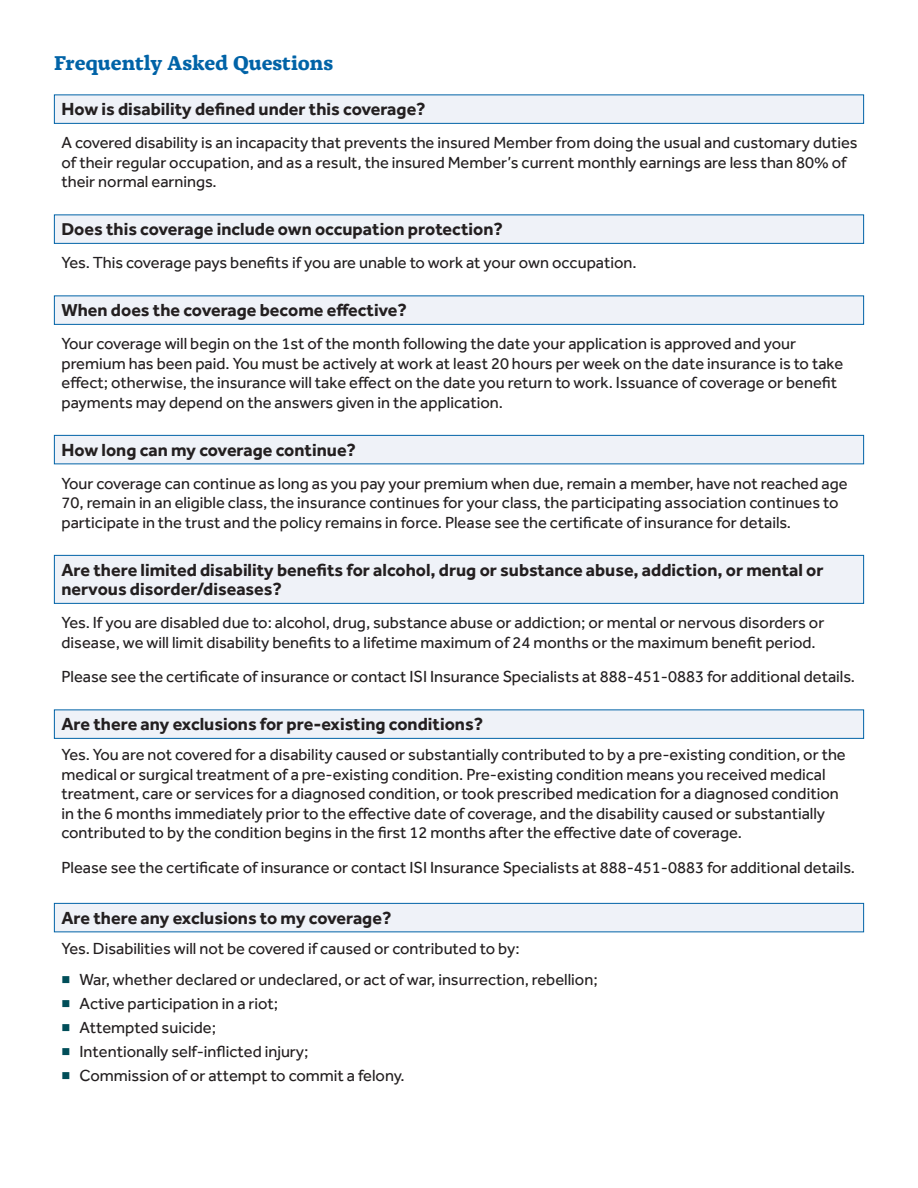
<style>
.page{position:relative;width:918px;height:1188px;background:#fff}
.page>*{position:absolute;margin:0;border:0;box-sizing:border-box;transform-origin:0 0}
.t1{font:700 21px "Alda Pro";color:#0163a7}
.t2{font:700 18px/19.5px "Effra Pro";color:#231f20}
.t3{font:16.5px/19.5px "Effra Pro";color:#231f20}
.s1{color:#004e59}
</style>
<div class="page">
<div style="left:54px;top:710px;width:810px;height:29px;background:#eff2f8;border:1px solid #0163a7"></div>
<div style="left:54px;top:903px;width:810px;height:29px;background:#eff2f8;border:1px solid #0163a7"></div>
<div style="left:54px;top:555px;width:810px;height:49px;background:#eff2f8;border:1px solid #0163a7"></div>
<div style="left:54px;top:435px;width:810px;height:29px;background:#eff2f8;border:1px solid #0163a7"></div>
<div style="left:54px;top:296px;width:810px;height:29px;background:#eff2f8;border:1px solid #0163a7"></div>
<div style="left:54px;top:214px;width:810px;height:30px;background:#eff2f8;border:1px solid #0163a7"></div>
<div style="left:54px;top:94px;width:810px;height:30px;background:#eff2f8;border:1px solid #0163a7"></div>
<p class="t1" style="left:54px;top:46px;width:281px">Frequently Asked Questions</p>
<p class="t2" style="left:62px;top:99px;width:366px">How is disability defined under this coverage?</p>
<p class="t3" style="left:62px;top:133px;width:798px">A covered disability is an incapacity that prevents the insured Member from doing the usual and customary duties of their regular occupation, and as a result, the insured Member’s current monthly earnings are less than 80% of their normal earnings.</p>
<p class="t2" style="left:62px;top:219px;width:443px">Does this coverage include own occupation protection?</p>
<p class="t3" style="left:62px;top:253px;width:577px">Yes. This coverage pays benefits if you are unable to work at your own occupation.</p>
<p class="t2" style="left:62px;top:300px;width:347px">When does the coverage become effective?</p>
<p class="t3" style="left:62px;top:334px;width:783px">Your coverage will begin on the 1st of the month following the date your application is approved and your premium has been paid. You must be actively at work at least 20 hours per week on the date insurance is to take effect; otherwise, the insurance will take effect on the date you return to work. Issuance of coverage or benefit payments may depend on the answers given in the application.</p>
<p class="t2" style="left:62px;top:439px;width:296px">How long can my coverage continue?</p>
<p class="t3" style="left:62px;top:473px;width:788px">Your coverage can continue as long as you pay your premium when due, remain a member, have not reached age<br>70, remain in an eligible class, the insurance continues for your class, the participating association continues to participate in the trust and the policy remains in force. Please see the certificate of insurance for details.</p>
<p class="t2" style="left:62px;top:559px;width:764px">Are there limited disability benefits for alcohol, drug or substance abuse, addiction, or mental or nervous disorder/diseases?</p>
<p class="t3" style="left:62px;top:613px;width:764px">Yes. If you are disabled due to: alcohol, drug, substance abuse or addiction; or mental or nervous disorders or disease, we will limit disability benefits to a lifetime maximum of 24 months or the maximum benefit period.</p>
<p class="t3" style="left:62px;top:667px;width:795px">Please see the certificate of insurance or contact ISI Insurance Specialists at 888-451-0883 for additional details.</p>
<p class="t2" style="left:62px;top:714px;width:423px">Are there any exclusions for pre-existing conditions?</p>
<p class="t3" style="left:62px;top:745px;width:786px">Yes. You are not covered for a disability caused or substantially contributed to by a pre-existing condition, or the medical or surgical treatment of a pre-existing condition. Pre-existing condition means you received medical treatment, care or services for a diagnosed condition, or took prescribed medication for a diagnosed condition in the 6 months immediately prior to the effective date of coverage, and the disability caused or substantially contributed to by the condition begins in the first 12 months after the effective date of coverage.</p>
<p class="t3" style="left:62px;top:857px;width:795px">Please see the certificate of insurance or contact ISI Insurance Specialists at 888-451-0883 for additional details.</p>
<p class="t2" style="left:62px;top:907px;width:331px">Are there any exclusions to my coverage?</p>
<p class="t3" style="left:62px;top:938px;width:460px">Yes. Disabilities will not be covered if caused or contributed to by:</p>
<p class="t3" style="left:62px;top:970px;width:538px"><span class="s1">■</span> War, whether declared or undeclared, or act of war, insurrection, rebellion;</p>
<p class="t3" style="left:62px;top:994px;width:218px"><span class="s1">■</span> Active participation in a riot;</p>
<p class="t3" style="left:62px;top:1018px;width:156px"><span class="s1">■</span> Attempted suicide;</p>
<p class="t3" style="left:62px;top:1042px;width:249px"><span class="s1">■</span> Intentionally self-inflicted injury;</p>
<p class="t3" style="left:62px;top:1066px;width:345px"><span class="s1">■</span> Commission of or attempt to commit a felony.</p>
</div>
